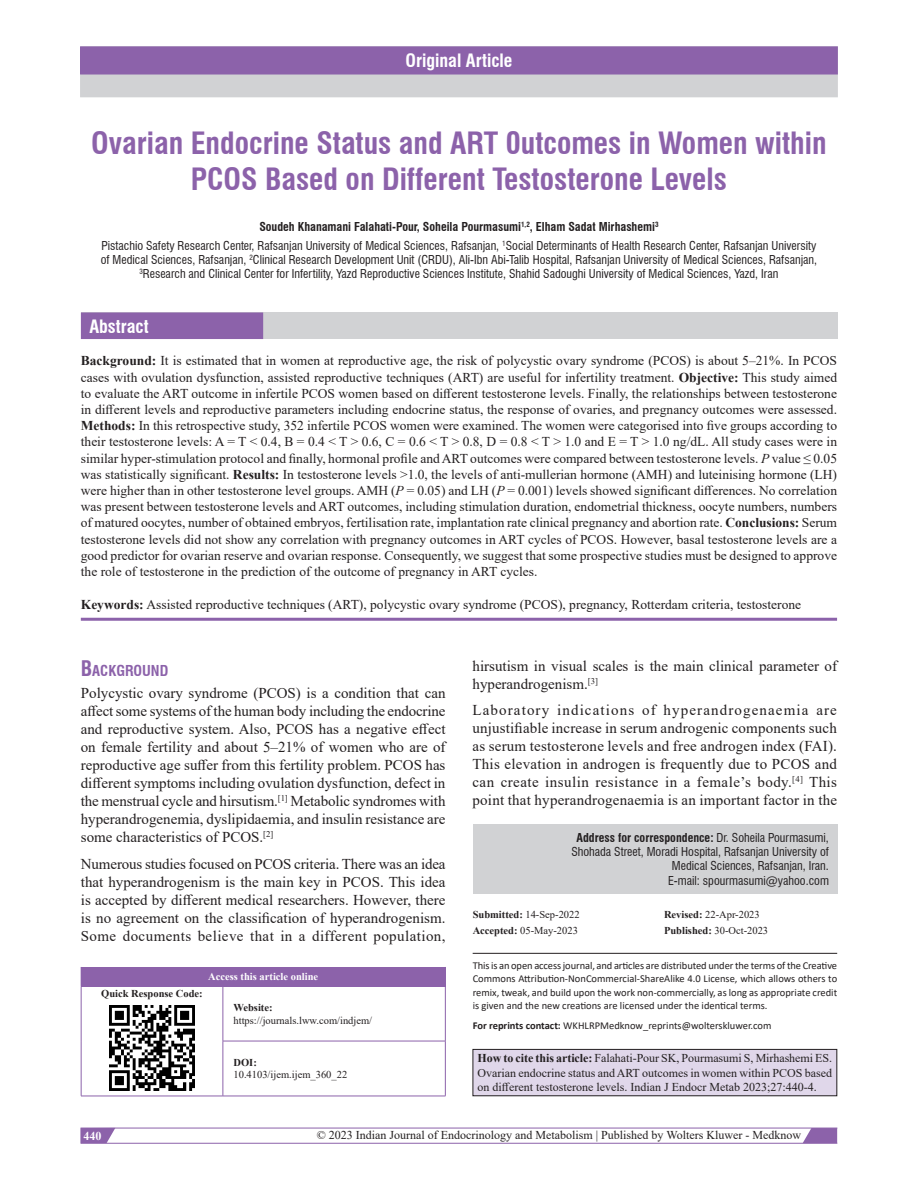
<style>
.page{position:relative;width:918px;height:1188px;background:#fff}
.page>*{position:absolute;margin:0;border:0;box-sizing:border-box;transform-origin:0 0}
.AT{font:700 condensed 30px/36px "Swiss 721 BT";color:#8c62aa;text-align:center}
.AH{font:700 condensed 18px "Swiss 721 BT";color:#fff}
.ABSH{font:700 condensed 18px "Swiss 721 BT";color:#fff}
.TX{font:15px/18px "Times New Roman";color:#231f20;text-align:justify}
.t1{font:700 condensed 14.7px "Swiss 721 BT";color:#8c62aa}
.ABS{font:13.5px/16.2px "Times New Roman";color:#231f20;text-align:justify}
.KWD{font:13.5px "Times New Roman";color:#231f20}
.AFF{font:condensed 12px/14.4px "Swiss 721 BT";color:#231f20;text-align:center}
.HTC{font:12px/14.4px "Times New Roman";color:#231f20;text-align:justify}
.ADD{font:condensed 12px/14.4px "Swiss 721 BT";color:#231f20;text-align:right}
.AU{font:700 condensed 12px "Swiss 721 BT";color:#231f20}
.t2{font:700 12px "Times New Roman";color:#fff}
.OS{font:10.5px/13.5px "Calibri";color:#231f20;text-align:justify}
.HIS{font:10.5px "Times New Roman";color:#231f20}
.Website{font:10.5px/12.6px "Times New Roman";color:#231f20}
.ATAO{font:700 10.5px "Times New Roman";color:#fff}
.QRC{font:700 10.5px "Times New Roman";color:#231f20}
.s1{font-weight:700}
.s2{font-style:italic}
.s3{font-size:21px}
</style>
<div class="page">
<svg style="left:81px;top:1128px;width:757px;height:16px"></svg>
<div style="left:81px;top:313px;width:756px;height:26px;background:#d1d2d4"></div>
<div style="left:81px;top:312px;width:182px;height:27px;background:#8c62aa"></div>
<div style="left:80px;top:46px;width:758px;height:51px;background:#d1d2d4"></div>
<div style="left:81px;top:47px;width:756px;height:27px;background:#8c62aa"></div>
<div style="left:80px;top:46px;width:758px;height:29px;border:2px solid #8c62aa"></div>
<hr style="left:81px;top:618px;width:756px;height:3px;background:#8c62aa">
<div style="left:473px;top:824px;width:364px;height:69px;background:#d1d2d4"></div>
<div style="left:81px;top:967px;width:364px;height:19px;background:#8c62aa"></div>
<svg style="left:445px;top:967px;width:1px;height:19px"></svg>
<hr style="left:81px;top:986px;width:1px;height:55px;background:#8c62aa">
<hr style="left:81px;top:1041px;width:1px;height:55px;background:#8c62aa">
<hr style="left:81px;top:986px;width:142px;height:1px;background:#8c62aa">
<hr style="left:223px;top:986px;width:1px;height:55px;background:#8c62aa">
<hr style="left:223px;top:986px;width:223px;height:1px;background:#8c62aa">
<hr style="left:445px;top:986px;width:1px;height:55px;background:#8c62aa">
<hr style="left:81px;top:1096px;width:142px;height:1px;background:#8c62aa">
<hr style="left:223px;top:1041px;width:1px;height:55px;background:#8c62aa">
<hr style="left:223px;top:1041px;width:223px;height:1px;background:#8c62aa">
<hr style="left:445px;top:1041px;width:1px;height:55px;background:#8c62aa">
<hr style="left:223px;top:1096px;width:223px;height:1px;background:#8c62aa">
<img style="left:110px;top:1005px;width:84px;height:85px">
<hr style="left:473px;top:953px;width:364px;height:1px;background:#231f20">
<div style="left:473px;top:1049px;width:364px;height:47px;background:#e0d7ea"></div>
<div style="left:473px;top:1049px;width:364px;height:47px;border:1px solid #231f20"></div>
<p class="AH" style="left:405px;top:50px;width:109px">Original Article</p>
<p class="AT" style="left:91px;top:125px;width:737px">Ovarian Endocrine Status and ART 0utcomes in Women within<br>PCOS Based on Different Testosterone Levels</p>
<p class="AU" style="left:259px;top:219px;width:401px">Soudeh Khanamani Falahati‑Pour, Soheila Pourmasumi<sup>1,2</sup>, Elham Sadat Mirhashemi<sup>3</sup></p>
<p class="AFF" style="left:101px;top:238px;width:718px">Pistachio Safety Research Center, Rafsanjan University of Medical Sciences, Rafsanjan, <sup>1</sup>Social Determinants of Health Research Center, Rafsanjan University of Medical Sciences, Rafsanjan, <sup>2</sup>Clinical Research Development Unit (CRDU), Ali-Ibn Abi-Talib Hospital, Rafsanjan University of Medical Sciences, Rafsanjan,<br><sup>3</sup>Research and Clinical Center for Infertility, Yazd Reproductive Sciences Institute, Shahid Sadoughi University of Medical Sciences, Yazd, Iran</p>
<p class="ABSH" style="left:89px;top:315px;width:61px">Abstract</p>
<p class="ABS" style="left:81px;top:352px;width:758px"><span class="s1">Background:</span> It is estimated that in women at reproductive age, the risk of polycystic ovary syndrome (PCOS) is about 5–21%. In PCOS cases with ovulation dysfunction, assisted reproductive techniques (ART) are useful for infertility treatment. <span class="s1">Objective:</span> This study aimed to evaluate the ART outcome in infertile PCOS women based on different testosterone levels. Finally, the relationships between testosterone in different levels and reproductive parameters including endocrine status, the response of ovaries, and pregnancy outcomes were assessed.<br><span class="s1">Methods:</span> In this retrospective study, 352 infertile PCOS women were examined. The women were categorised into five groups according to their testosterone levels: A = T &lt; 0.4, B = 0.4 &lt; T &gt; 0.6, C = 0.6 &lt; T &gt; 0.8, D = 0.8 &lt; T &gt; 1.0 and E = T &gt; 1.0 ng/dL. All study cases were in similar hyper‑stimulation protocol and finally, hormonal profile and ART outcomes were compared between testosterone levels. <span class="s2">P</span> value ≤ 0.05 was statistically significant. <span class="s1">Results:</span> In testosterone levels &gt;1.0, the levels of anti‑mullerian hormone (AMH) and luteinising hormone (LH) were higher than in other testosterone level groups. AMH (<span class="s2">P</span> = 0.05) and LH (<span class="s2">P</span> = 0.001) levels showed significant differences. No correlation was present between testosterone levels and ART outcomes, including stimulation duration, endometrial thickness, oocyte numbers, numbers of matured oocytes, number of obtained embryos, fertilisation rate, implantation rate clinical pregnancy and abortion rate. <span class="s1">Conclusions:</span> Serum testosterone levels did not show any correlation with pregnancy outcomes in ART cycles of PCOS. However, basal testosterone levels are a good predictor for ovarian reserve and ovarian response. Consequently, we suggest that some prospective studies must be designed to approve the role of testosterone in the prediction of the outcome of pregnancy in ART cycles.</p>
<p class="KWD" style="left:81px;top:595px;width:722px"><span class="s1">Keywords:</span> Assisted reproductive techniques (ART), polycystic ovary syndrome (PCOS), pregnancy, Rotterdam criteria, testosterone</p>
<h1 class="t1" style="left:81px;top:662px;width:89px"><span class="s3">B</span>ACKGROUND</h1>
<p class="TX" style="left:81px;top:684px;width:366px">Polycystic ovary syndrome (PCOS) is a condition that can affect some systems of the human body including the endocrine and reproductive system. Also, PCOS has a negative effect on female fertility and about 5–21% of women who are of reproductive age suffer from this fertility problem. PCOS has different symptoms including ovulation dysfunction, defect in the menstrual cycle and hirsutism.<sup>[1]</sup> Metabolic syndromes with hyperandrogenemia, dyslipidaemia, and insulin resistance are some characteristics of PCOS.<sup>[2]</sup></p>
<p class="TX" style="left:81px;top:854px;width:366px">Numerous studies focused on PCOS criteria. There was an idea that hyperandrogenism is the main key in PCOS. This idea is accepted by different medical researchers. However, there is no agreement on the classification of hyperandrogenism.<br>Some documents believe that in a different population,</p>
<p class="ATAO" style="left:208px;top:969px;width:111px">Access this article online</p>
<p class="QRC" style="left:101px;top:986px;width:103px">Quick Response Code:</p>
<p class="Website" style="left:234px;top:1001px;width:140px"><span class="s1">Website: </span>https://journals.lww.com/indjem/</p>
<p class="Website" style="left:234px;top:1056px;width:115px"><span class="s1">DOI:<br></span>10.4103/ijem.ijem_360_22</p>
<p class="TX" style="left:472px;top:656px;width:366px">hirsutism in visual scales is the main clinical parameter of hyperandrogenism.<sup>[3]</sup></p>
<p class="TX" style="left:472px;top:701px;width:366px">Laboratory indications of hyperandrogenaemia are unjustifiable increase in serum androgenic components such as serum testosterone levels and free androgen index (FAI).<br>This elevation in androgen is frequently due to PCOS and can create insulin resistance in a female’s body.<sup>[4]</sup> This point that hyperandrogenaemia is an important factor in the</p>
<p class="ADD" style="left:571px;top:830px;width:259px"><span class="s1">Address for correspondence:</span> Dr. Soheila Pourmasumi, Shohada Street, Moradi Hospital, Rafsanjan University of Medical Sciences, Rafsanjan, Iran.<br>E‑mail: spourmasumi@yahoo.com</p>
<p class="HIS" style="left:473px;top:907px;width:109px"><span class="s1">Submitted:</span> 14‑Sep‑2022</p>
<p class="HIS" style="left:473px;top:923px;width:107px"><span class="s1">Accepted:</span> 05-May-2023</p>
<p class="HIS" style="left:664px;top:907px;width:97px"><span class="s1">Revised:</span> 22‑Apr‑2023</p>
<p class="HIS" style="left:664px;top:923px;width:106px"><span class="s1">Published:</span> 30-Oct-2023</p>
<p class="OS" style="left:473px;top:958px;width:366px">This is an open access journal, and articles are distributed under the terms of the Creative Commons Attribution‑NonCommercial‑ShareAlike 4.0 License, which allows others to remix, tweak, and build upon the work non‑commercially, as long as appropriate credit is given and the new creations are licensed under the identical terms.</p>
<p class="OS" style="left:473px;top:1019px;width:300px"><span class="s1">For reprints contact:</span> WKHLRPMedknow_reprints@wolterskluwer.com</p>
<p class="HTC" style="left:478px;top:1051px;width:356px"><span class="s1">How to cite this article:</span> Falahati‑Pour SK, Pourmasumi S, Mirhashemi ES.<br>Ovarian endocrine status and ART outcomes in women within PCOS based on different testosterone levels. Indian J Endocr Metab 2023;27:440-4.</p>
<p class="t2" style="left:84px;top:1127px;width:19px">440</p>
<p class="HTC" style="left:317px;top:1128px;width:486px">© 2023 Indian Journal of Endocrinology and Metabolism | Published by Wolters Kluwer - Medknow</p>
</div>
